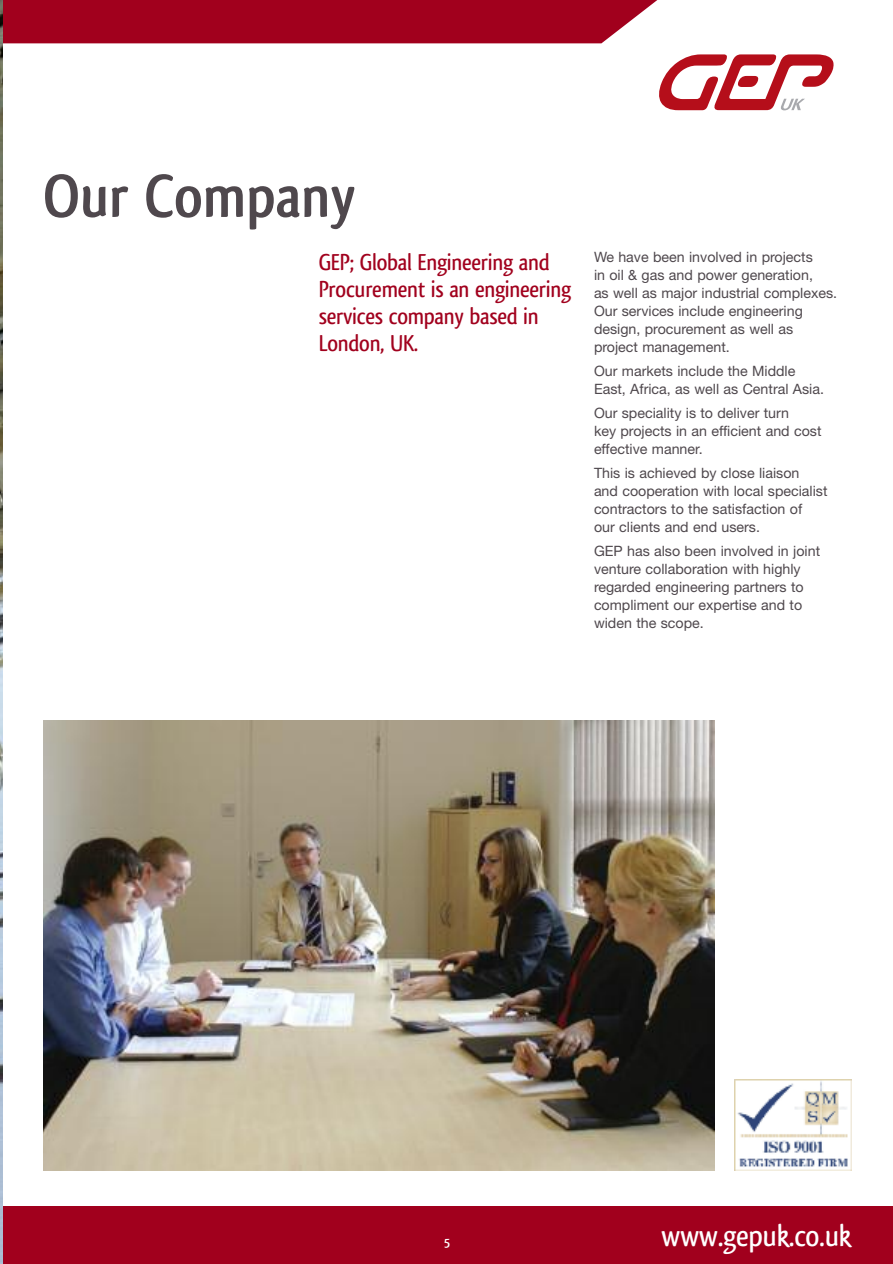
<style>
.page{position:relative;width:893px;height:1264px;background:#fff}
.page>*{position:absolute;margin:0;border:0;box-sizing:border-box;transform-origin:0 0}
.t1{font:700 63px "Qlassik";color:#4f484d}
.t2{font:500 31.5px "Qlassik";letter-spacing:-.01em;color:#fff}
.t3{font:500 24px/27px "Qlassik";letter-spacing:-.01em;color:#a1001d}
.t4{font:14.25px/18px "Helvetica Neue";color:#4f484d}
.t5{font:700 13.5px "Qlassik";color:#fff}
</style>
<div class="page">
<div style="left:1px;top:1205px;width:892px;height:58px;background:#a1001d"></div>
<svg style="left:659px;top:54px;width:174px;height:56px"></svg>
<img style="left:43px;top:720px;width:671px;height:449px">
<img style="left:735px;top:1079px;width:116px;height:90px">
<img style="left:0;top:43px;width:2px;height:1220px">
<div style="left:0;top:0;width:658px;height:43px;background:#a1001d"></div>
<h1 class="t1" style="left:43px;top:159px;width:314px">Our Company</h1>
<h3 class="t3" style="left:319px;top:248px;width:254px">GEP; Global Engineering and<br>Procurement is an engineering services company based in<br>London, UK.</h3>
<p class="t4" style="left:594px;top:249px;width:245px">We have been involved in projects<br>in oil &amp; gas and power generation,<br>as well as major industrial complexes.<br>Our services include engineering design, procurement as well as project management.</p>
<p class="t4" style="left:594px;top:363px;width:232px">Our markets include the Middle<br>East, Africa, as well as Central Asia.</p>
<p class="t4" style="left:594px;top:405px;width:229px">Our speciality is to deliver turn<br>key projects in an efficient and cost effective manner.</p>
<p class="t4" style="left:594px;top:465px;width:235px">This is achieved by close liaison<br>and cooperation with local specialist contractors to the satisfaction of<br>our clients and end users.</p>
<p class="t4" style="left:594px;top:543px;width:228px">GEP has also been involved in joint venture collaboration with highly regarded engineering partners to compliment our expertise and to widen the scope.</p>
<p class="t5" style="left:444px;top:1234px;width:8px">5</p>
<h2 class="t2" style="left:661px;top:1216px;width:192px">www.gepuk.co.uk</h2>
</div>
